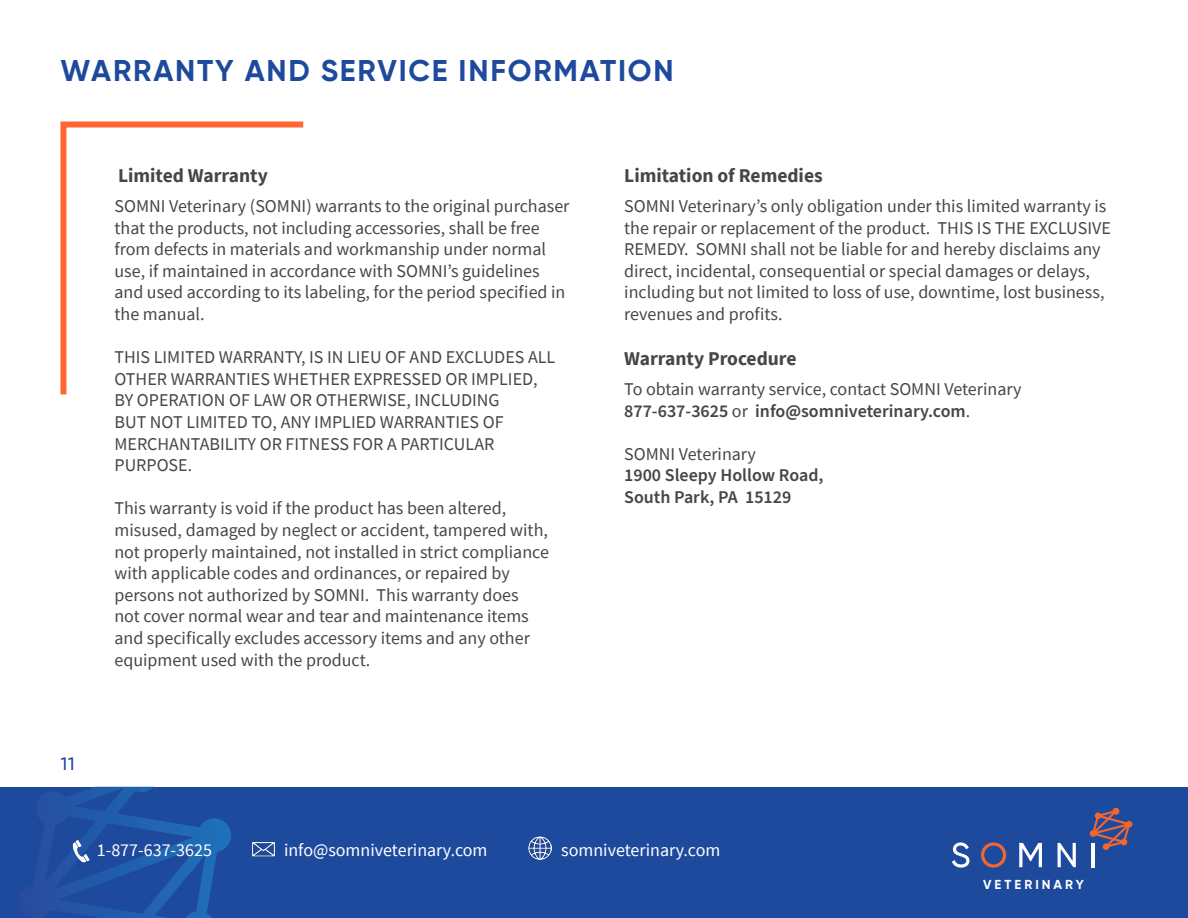
<style>
.page{position:relative;width:1188px;height:918px;background:#fff}
.page>*{position:absolute;margin:0;border:0;box-sizing:border-box;transform-origin:0 0}
.t1{font:700 30px "Gilroy";letter-spacing:.06em;color:#1e4a9e}
.t2{font:700 19.5px "Source Sans Pro";color:#454647}
.t3{font:18px/21.6px "Source Sans Pro";color:#454647}
.t4{font:600 18px "Source Sans Pro";color:#454647}
.t5{font:18px "Source Sans Pro";color:#fff}
.t6{font:500 18px "Gilroy";color:#1e4a9e}
.t7{font:700 13.05px "Gilroy";letter-spacing:.23em;color:#fff}
.s1{font-weight:400}
</style>
<div class="page">
<svg style="left:60px;top:121px;width:244px;height:274px"></svg>
<div style="left:0;top:787px;width:1188px;height:131px;background:#1e4a9e"></div>
<svg style="left:59px;top:786px;width:172px;height:132px"></svg>
<img style="left:252px;top:841px;width:24px;height:16px">
<img style="left:70px;top:840px;width:25px;height:25px">
<img style="left:529px;top:837px;width:22px;height:22px">
<svg style="left:1090px;top:808px;width:42px;height:42px"></svg>
<svg style="left:952px;top:842px;width:17px;height:26px"></svg>
<svg style="left:981px;top:842px;width:25px;height:26px"></svg>
<svg style="left:1019px;top:843px;width:23px;height:24px"></svg>
<svg style="left:1058px;top:843px;width:18px;height:24px"></svg>
<hr style="left:1091px;top:843px;width:4px;height:24px;background:#fff">
<div style="left:1113px;top:808px;width:6px;height:7px;background:#f1672d;border-radius:50%"></div>
<p class="t1" style="left:61px;top:52px;width:615px">WARRANTY AND SERVICE INFORMATION</p>
<p class="t2" style="left:118px;top:162px;width:151px">Limited Warranty</p>
<p class="t3" style="left:114px;top:195px;width:457px">SOMNI Veterinary (SOMNI) warrants to the original purchaser that the products, not including accessories, shall be free from defects in materials and workmanship under normal use, if maintained in accordance with SOMNI’s guidelines and used according to its labeling, for the period specified in the manual.</p>
<p class="t3" style="left:114px;top:346px;width:442px">THIS LIMITED WARRANTY, IS IN LIEU OF AND EXCLUDES ALL OTHER WARRANTIES WHETHER EXPRESSED OR IMPLIED, BY OPERATION OF LAW OR OTHERWISE, INCLUDING<br>BUT NOT LIMITED TO, ANY IMPLIED WARRANTIES OF MERCHANTABILITY OR FITNESS FOR A PARTICULAR PURPOSE.</p>
<p class="t3" style="left:114px;top:498px;width:436px">This warranty is void if the product has been altered, misused, damaged by neglect or accident, tampered with, not properly maintained, not installed in strict compliance with applicable codes and ordinances, or repaired by persons not authorized by SOMNI. This warranty does<br>not cover normal wear and tear and maintenance items and specifically excludes accessory items and any other equipment used with the product.</p>
<p class="t2" style="left:624px;top:162px;width:200px">Limitation of Remedies</p>
<p class="t3" style="left:624px;top:195px;width:488px">SOMNI Veterinary’s only obligation under this limited warranty is the repair or replacement of the product. THIS IS THE EXCLUSIVE REMEDY. SOMNI shall not be liable for and hereby disclaims any direct, incidental, consequential or special damages or delays, including but not limited to loss of use, downtime, lost business, revenues and profits.</p>
<p class="t2" style="left:624px;top:345px;width:174px">Warranty Procedure</p>
<p class="t3" style="left:624px;top:378px;width:399px">To obtain warranty service, contact SOMNI Veterinary</p>
<p class="t4" style="left:624px;top:399px;width:348px">877-637-3625 <span class="s1">or</span> info@somniveterinary.com<span class="s1">.</span></p>
<p class="t3" style="left:624px;top:443px;width:133px">SOMNI Veterinary</p>
<p class="t4" style="left:624px;top:463px;width:201px">1900 Sleepy Hollow Road,</p>
<p class="t4" style="left:624px;top:485px;width:169px">South Park, PA 15129</p>
<p class="t6" style="left:61px;top:752px;width:15px">11</p>
<p class="t5" style="left:97px;top:838px;width:117px">1-877-637-3625</p>
<p class="t5" style="left:284px;top:838px;width:205px">info@somniveterinary.com</p>
<p class="t5" style="left:561px;top:838px;width:161px">somniveterinary.com</p>
<p class="t7" style="left:983px;top:876px;width:102px">VETERINARY</p>
</div>
